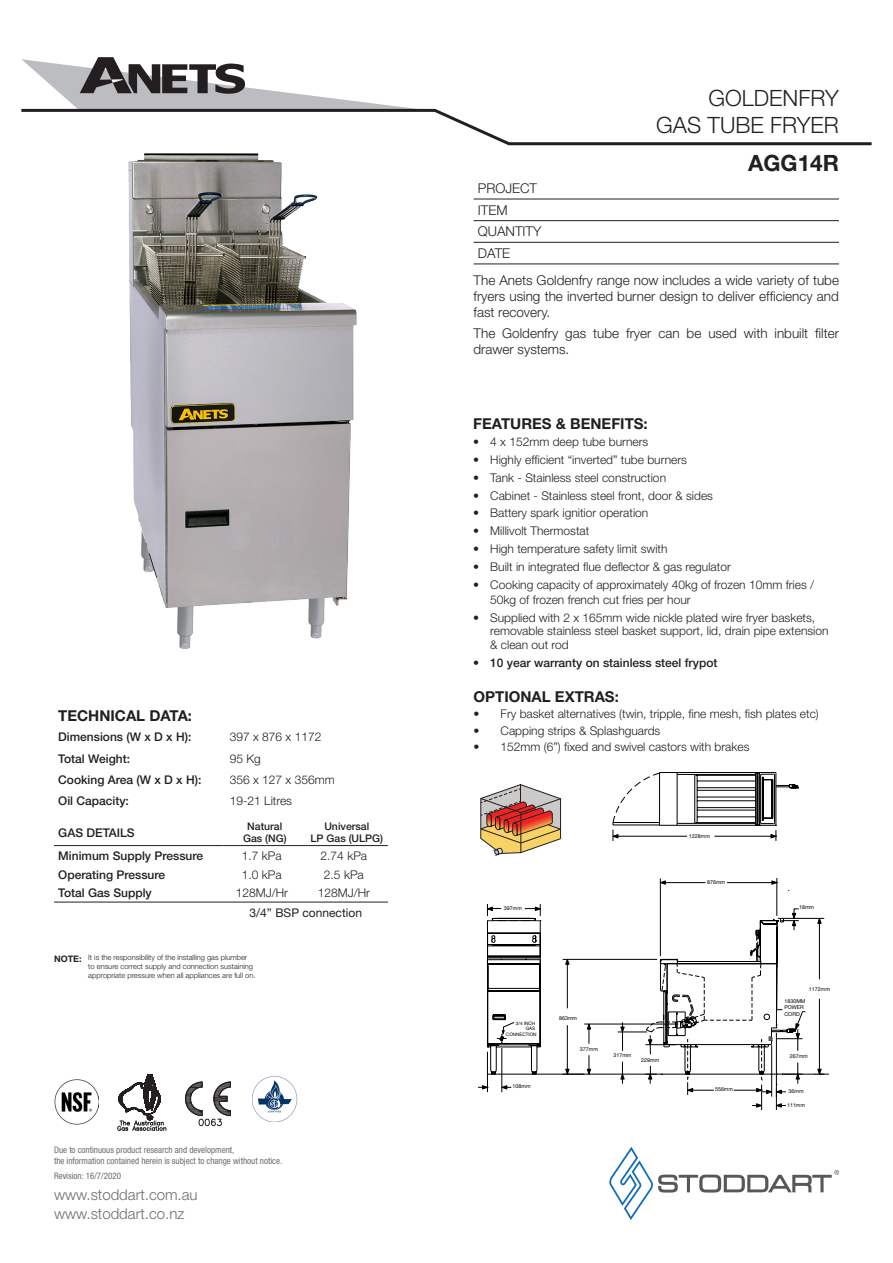
<style>
.page{position:relative;width:893px;height:1263px;background:#fff}
.page>*{position:absolute;margin:0;border:0;box-sizing:border-box;transform-origin:0 0}
.t1{font:300 22.5px "Helvetica Neue LT Std";color:#231f20}
.t2{font:700 22.5px "Helvetica Neue LT Std";color:#231f20}
.t3{font:700 15px "Helvetica Neue LT Std";color:#231f20}
.t4{font:300 15px/19.5px "Helvetica Neue LT Pro";color:#6c6d70}
.Bullet_Features_-_45{font:300 13.5px/21.6px "Helvetica Neue LT Pro";color:#231f20}
.t5{font:300 12px/13.5px "Helvetica Neue LT Pro";color:#231f20}
.t6{font:500 12px "Helvetica Neue LT Pro";color:#231f20}
.t7{font:12px "Helvetica Neue LT Pro";color:#231f20}
.t8{font:500 10.5px/12px "Helvetica Neue LT Pro";color:#231f20;text-align:center}
.t9{font:condensed 9px/10.8px "Helvetica Neue LT Pro";color:#6c6d70}
.t10{font:300 7.5px/9px "Helvetica Neue LT Std";color:#231f20}
.t11{font:5.4px/6.4px "Helvetica Neue";color:#000}
.t12{font:4.65px/5.6px "Helvetica Neue";color:#000;text-align:right}
.s1{font-weight:700;font-size:9px}
</style>
<div class="page">
<svg style="left:21px;top:57px;width:851px;height:89px"></svg>
<hr style="left:474px;top:199px;width:365px;height:1px;background:#231f20">
<hr style="left:474px;top:220px;width:365px;height:1px;background:#231f20">
<hr style="left:474px;top:242px;width:365px;height:1px;background:#231f20">
<hr style="left:474px;top:264px;width:365px;height:1px;background:#231f20">
<svg style="left:609px;top:1147px;width:230px;height:73px"></svg>
<svg style="left:185px;top:1082px;width:46px;height:44px"></svg>
<svg style="left:118px;top:1074px;width:48px;height:57px"></svg>
<img style="left:54px;top:1079px;width:45px;height:45px">
<img style="left:252px;top:1076px;width:45px;height:45px">
<hr style="left:54px;top:845px;width:170px;height:1px;background:#231f20">
<hr style="left:224px;top:845px;width:82px;height:1px;background:#231f20">
<hr style="left:306px;top:845px;width:82px;height:1px;background:#231f20">
<hr style="left:54px;top:902px;width:170px;height:1px;background:#231f20">
<hr style="left:224px;top:902px;width:82px;height:1px;background:#231f20">
<hr style="left:306px;top:902px;width:82px;height:1px;background:#231f20">
<img style="left:28px;top:132px;width:414px;height:518px">
<svg style="left:478px;top:772px;width:351px;height:338px"></svg>
<p class="t3" style="left:58px;top:706px;width:135px">TECHNICAL DATA:</p>
<p class="t6" style="left:58px;top:730px;width:135px">Dimensions (W x D x H):</p>
<p class="t5" style="left:230px;top:730px;width:93px">397 x 876 x 1172</p>
<p class="t6" style="left:58px;top:751px;width:73px">Total Weight:</p>
<p class="t5" style="left:230px;top:751px;width:33px">95 Kg</p>
<p class="t6" style="left:58px;top:772px;width:145px">Cooking Area (W x D x H):</p>
<p class="t5" style="left:230px;top:773px;width:106px">356 x 127 x 356mm</p>
<p class="t6" style="left:58px;top:794px;width:72px">Oil Capacity:</p>
<p class="t5" style="left:230px;top:794px;width:64px">19-21 Litres</p>
<p class="t6" style="left:58px;top:826px;width:78px">GAS DETAILS</p>
<p class="t8" style="left:243px;top:820px;width:45px">Natural<br>Gas (NG)</p>
<p class="t8" style="left:311px;top:820px;width:74px">Universal<br>LP Gas (ULPG)</p>
<p class="t6" style="left:58px;top:848px;width:146px">Minimum Supply Pressure</p>
<p class="t5" style="left:242px;top:848px;width:41px">1.7 kPa</p>
<p class="t5" style="left:321px;top:848px;width:48px">2.74 kPa</p>
<p class="t6" style="left:58px;top:867px;width:108px">Operating Pressure</p>
<p class="t5" style="left:242px;top:867px;width:41px">1.0 kPa</p>
<p class="t5" style="left:324px;top:867px;width:41px">2.5 kPa</p>
<p class="t6" style="left:58px;top:885px;width:95px">Total Gas Supply</p>
<p class="t5" style="left:236px;top:886px;width:54px">128MJ/Hr</p>
<p class="t5" style="left:318px;top:886px;width:54px">128MJ/Hr</p>
<p class="t7" style="left:250px;top:906px;width:114px">3/4” BSP connection</p>
<p class="t10" style="left:88px;top:953px;width:169px;text-indent:-34px"><span class="s1">NOTE:</span> It is the responsibility of the installing gas plumber to ensure correct supply and connection sustaining appropriate pressure when all appliances are full on.</p>
<p class="t9" style="left:54px;top:1144px;width:230px">Due to continuous product research and development,<br>the information contained herein is subject to change without notice.</p>
<p class="t4" style="left:54px;top:1184px;width:145px">www.stoddart.com.au www.stoddart.co.nz</p>
<p class="t9" style="left:54px;top:1170px;width:69px">Revision: 16/7/2020</p>
<p class="Bullet_Features_-_45" style="left:478px;top:177px;width:65px">PROJECT<br>ITEM<br>QUANTITY<br>DATE</p>
<p class="t1" style="left:708px;top:84px;width:132px">GOLDENFRY</p>
<p class="t1" style="left:656px;top:111px;width:184px">GAS TUBE FRYER</p>
<p class="t2" style="left:748px;top:149px;width:92px">AGG14R</p>
<p class="Bullet_Features_-_45" style="left:474px;top:272px;width:367px;line-height:16.2px;text-align:justify">The Anets Goldenfry range now includes a wide variety of tube fryers using the inverted burner design to deliver efficiency and fast recovery.</p>
<p class="Bullet_Features_-_45" style="left:474px;top:324px;width:367px;line-height:16.2px">The Goldenfry gas tube fryer can be used with inbuilt filter drawer systems.</p>
<p class="t3" style="left:473px;top:414px;width:176px">FEATURES &amp; BENEFITS:</p>
<p class="t5" style="left:473px;top:435px;width:177px">• 4 x 152mm deep tube burners</p>
<p class="t5" style="left:473px;top:453px;width:215px">• Highly efficient “inverted” tube burners</p>
<p class="t5" style="left:473px;top:471px;width:194px">• Tank - Stainless steel construction</p>
<p class="t5" style="left:473px;top:488px;width:241px">• Cabinet - Stainless steel front, door &amp; sides</p>
<p class="t5" style="left:473px;top:506px;width:177px">• Battery spark ignitior operation</p>
<p class="t5" style="left:473px;top:524px;width:118px">• Millivolt Thermostat</p>
<p class="t5" style="left:473px;top:542px;width:196px">• High temperature safety limit swith</p>
<p class="t5" style="left:473px;top:559px;width:259px">• Built in integrated flue deflector &amp; gas regulator</p>
<p class="t5" style="left:490px;top:578px;width:325px;line-height:14.4px;text-indent:-17px">• Cooking capacity of approximately 40kg of frozen 10mm fries /<br>50kg of frozen french cut fries per hour</p>
<p class="t5" style="left:490px;top:610px;width:340px;text-indent:-17px">• Supplied with 2 x 165mm wide nickle plated wire fryer baskets, removable stainless steel basket support, lid, drain pipe extension &amp; clean out rod</p>
<p class="t6" style="left:473px;top:656px;width:246px">• 10 year warranty on stainless steel frypot</p>
<p class="t3" style="left:474px;top:687px;width:147px">OPTIONAL EXTRAS:</p>
<p class="t5" style="left:474px;top:707px;width:347px">• Fry basket alternatives (twin, tripple, fine mesh, fish plates etc)</p>
<p class="t5" style="left:474px;top:723px;width:188px">• Capping strips &amp; Splashguards</p>
<p class="t5" style="left:474px;top:740px;width:277px">• 152mm (6”) fixed and swivel castors with brakes</p>
<p class="t11" style="left:689px;top:833px;width:23px">1228mm</p>
<p class="t11" style="left:707px;top:879px;width:20px">876mm</p>
<p class="t11" style="left:504px;top:905px;width:20px">397mm</p>
<p class="t11" style="left:799px;top:904px;width:17px">18mm</p>
<p class="t11" style="left:809px;top:986px;width:23px">1172mm</p>
<p class="t12" style="left:506px;top:1020px;width:32px">3/4 INCH<br>GAS<br>CONNECTION</p>
<p class="t11" style="left:559px;top:1015px;width:20px">863mm</p>
<p class="t11" style="left:784px;top:998px;width:23px">1830MM<br>POWER<br>CORD</p>
<p class="t11" style="left:513px;top:1083px;width:20px">108mm</p>
<p class="t11" style="left:580px;top:1046px;width:20px">377mm</p>
<p class="t11" style="left:613px;top:1052px;width:20px">317mm</p>
<p class="t11" style="left:641px;top:1057px;width:20px">229mm</p>
<p class="t11" style="left:715px;top:1086px;width:20px">556mm</p>
<p class="t11" style="left:790px;top:1053px;width:20px">267mm</p>
<p class="t11" style="left:788px;top:1087px;width:17px">36mm</p>
<p class="t11" style="left:787px;top:1102px;width:20px">111mm</p>
</div>
